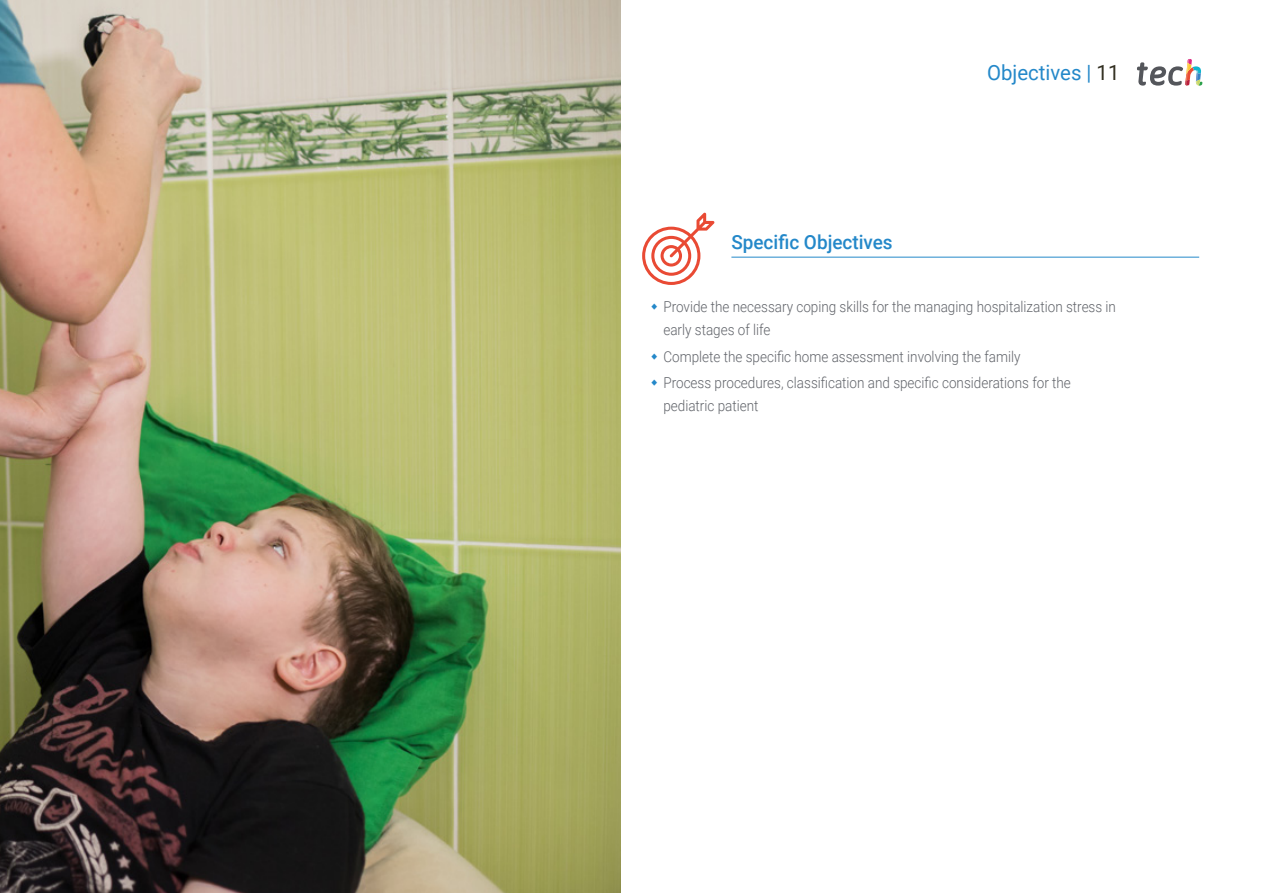
<style>
.page{position:relative;width:1263px;height:893px;background:#fff}
.page>*{position:absolute;margin:0;border:0;box-sizing:border-box;transform-origin:0 0}
.t1{font:21px "Roboto";color:#2488c9}
.t2{font:500 19.5px "Roboto";color:#2488c9}
.t3{font:300 15px/22.5px "Roboto";color:#61646a;scale:.9 1}
.s1{color:#312e20}
</style>
<div class="page">
<svg style="left:1137px;top:59px;width:65px;height:27px"></svg>
<hr style="left:731px;top:257px;width:468px;height:1px;background:#2488c9">
<svg style="left:642px;top:213px;width:72px;height:72px"></svg>
<img style="left:0;top:0;width:621px;height:893px">
<h2 class="t2" style="left:731px;top:228px;width:163px">Specific Objectives</h2>
<h1 class="t1" style="left:987px;top:57px;width:134px">Objectives | <span class="s1">11</span></h1>
<p class="t3" style="left:663px;top:295px;width:504px">Provide the necessary coping skills for the managing hospitalization stress in early stages of life</p>
<p class="t3" style="left:663px;top:342px;width:454px;line-height:26.7px">Complete the specific home assessment involving the family<br>Process procedures, classification and specific considerations for the</p>
<p class="t3" style="left:663px;top:394px;width:107px">pediatric patient</p>
</div>
